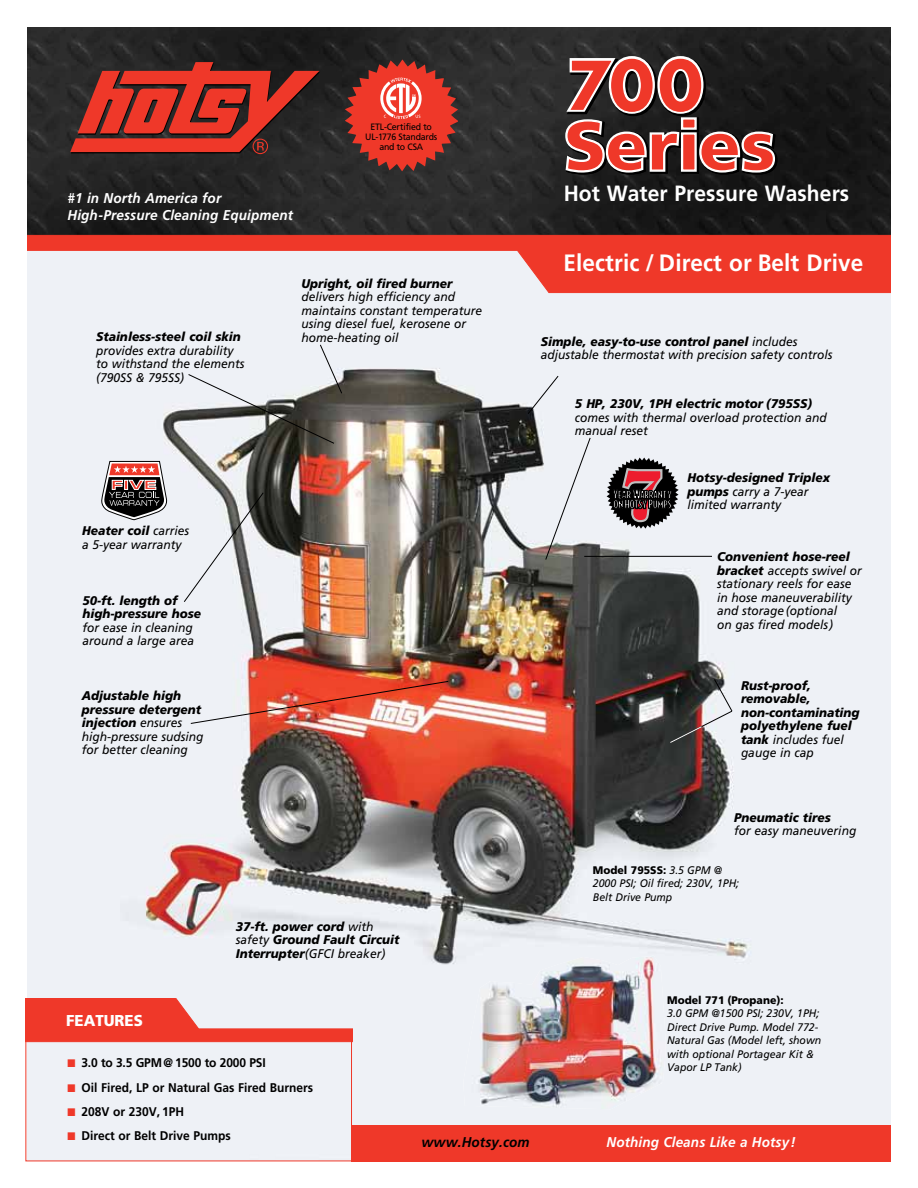
<style>
.page{position:relative;width:918px;height:1188px;background:#fff}
.page>*{position:absolute;margin:0;border:0;box-sizing:border-box;transform-origin:0 0}
.t1{font:700 23.7px "Frutiger";letter-spacing:.005em;color:#fff;scale:.95 1}
.t2{font:700 22.05px "Frutiger";letter-spacing:.005em;color:#fff;scale:.95 1}
.t3{font:900 15.75px "Frutiger";color:#fff;scale:.95 1}
.t4{font:italic 700 14.1px/16.5px "Frutiger";letter-spacing:.01em;color:#fff;scale:.95 1}
.t5{font:italic 700 14.1px "Frutiger";letter-spacing:.01em;color:#000;scale:.95 1}
.t6{font:italic 12.6px/13.5px "Frutiger";color:#000;scale:.95 1}
.t7{font:italic 900 12.6px/13.5px "Frutiger";color:#000;scale:.95 1}
.t8{font:700 12.6px "Frutiger";color:#000;scale:.95 1}
.t9{font:italic 10.95px/13.5px "Frutiger";color:#000;scale:.95 1}
.t10{font:900 10.95px "Frutiger";color:#000;scale:.95 1}
.t11{font:9.15px/10.2px "Frutiger";letter-spacing:-.025em;color:#000;text-align:center;scale:.95 1}
.s1{font-weight:900}
.s2{font-weight:400}
.s3{font-weight:900;font-style:normal}
.s4{color:#ef3829}
</style>
<div class="page">
<img style="left:27px;top:294px;width:864px;height:865px">
<img style="left:27px;top:27px;width:864px;height:207px">
<svg style="left:27px;top:234px;width:864px;height:60px;background:#eb8781"></svg>
<svg style="left:70px;top:62px;width:250px;height:92px;background:#922e26"></svg>
<svg style="left:562px;top:54px;width:218px;height:123px;background:#794440"></svg>
<div style="left:352px;top:1125px;width:539px;height:36px;background:#ef3829"></div>
<svg style="left:25px;top:999px;width:327px;height:43px;background:#ee776f"></svg>
<svg style="left:607px;top:458px;width:72px;height:71px;background:#715c5f"></svg>
<svg style="left:188px;top:344px;width:155px;height:100px;background:#b7b9ba"></svg>
<svg style="left:183px;top:492px;width:81px;height:111px;background:#cbcdd0"></svg>
<svg style="left:669px;top:678px;width:64px;height:66px;background:#777273"></svg>
<hr style="left:584px;top:556px;width:128px;height:1px;background:#000">
<svg style="left:545px;top:437px;width:46px;height:124px;background:#d7d9dd"></svg>
<svg style="left:527px;top:375px;width:32px;height:40px"></svg>
<img style="left:463px;top:956px;width:203px;height:153px">
<img style="left:190px;top:681px;width:259px;height:43px">
<svg style="left:101px;top:461px;width:66px;height:59px;background:#886d6b"></svg>
<svg style="left:345px;top:60px;width:113px;height:111px;background:#b33f35"></svg>
<p class="t4" style="left:68px;top:190px;width:239px">#1 in North America for<br>High-Pressure Cleaning Equipment</p>
<p class="t11" style="left:365px;top:121px;width:77px">ETL-Certified to<br>UL-1776 Standards and to CSA</p>
<p class="t7" style="left:96px;top:330px;width:154px">Stainless-steel coil skin</p>
<p class="t6" style="left:96px;top:344px;width:158px">provides extra durability to withstand the elements (790SS &amp; 795SS)</p>
<p class="t7" style="left:301px;top:276px;width:161px">Upright, oil fired burner</p>
<p class="t6" style="left:301px;top:290px;width:192px">delivers high efficiency and maintains constant temperature using diesel fuel, kerosene or home-heating oil</p>
<p class="t6" style="left:82px;top:524px;width:114px"><span class="s1">Heater coil</span> carries a 5-year warranty</p>
<p class="t7" style="left:83px;top:593px;width:126px">50-ft. length of high-pressure hose</p>
<p class="t6" style="left:83px;top:621px;width:119px">for ease in cleaning around a large area</p>
<p class="t6" style="left:82px;top:689px;width:130px"><span class="s1">Adjustable high pressure detergent injection</span> ensures high-pressure sudsing for better cleaning</p>
<p class="t7" style="left:236px;top:919px;width:174px">37-ft. power cord <span class="s2">with safety</span> Ground Fault Circuit<br>Interrupter<span class="s2">(GFCI breaker)</span></p>
<h2 class="t2" style="left:564px;top:180px;width:302px">Hot Water Pressure Washers</h2>
<h1 class="t1" style="left:564px;top:249px;width:317px">Electric / Direct or Belt Drive</h1>
<p class="t6" style="left:541px;top:335px;width:309px"><span class="s1">Simple, easy-to-use control panel</span> includes adjustable thermostat with precision safety controls</p>
<p class="t7" style="left:575px;top:397px;width:251px">5 HP, 230V, 1PH electric motor (795SS)</p>
<p class="t6" style="left:575px;top:411px;width:266px">comes with thermal overload protection and manual reset</p>
<p class="t6" style="left:687px;top:471px;width:152px"><span class="s1">Hotsy-designed Triplex pumps</span> carry a 7-year limited warranty</p>
<p class="t6" style="left:717px;top:550px;width:154px"><span class="s1">Convenient hose-reel bracket</span> accepts swivel or stationary reels for ease in hose maneuverability and storage (optional<br>on gas fired models)</p>
<p class="t7" style="left:741px;top:678px;width:126px">Rust-proof, removable, non-contaminating polyethylene fuel tank <span class="s2">includes fuel gauge in cap</span></p>
<p class="t7" style="left:734px;top:810px;width:103px">Pneumatic tires</p>
<p class="t6" style="left:734px;top:824px;width:130px">for easy maneuvering</p>
<p class="t9" style="left:593px;top:863px;width:155px"><span class="s3">Model 795SS:</span> 3.5 GPM @<br>2000 PSI; Oil fired; 230V, 1PH;<br>Belt Drive Pump</p>
<p class="t3" style="left:66px;top:1011px;width:82px">FEATURES</p>
<p class="t8" style="left:67px;top:1055px;width:210px"><span class="s4">■</span> 3.0 to 3.5 GPM@ 1500 to 2000 PSI</p>
<p class="t8" style="left:67px;top:1080px;width:260px"><span class="s4">■</span> Oil Fired, LP or Natural Gas Fired Burners</p>
<p class="t8" style="left:67px;top:1104px;width:124px"><span class="s4">■</span> 208V or 230V, 1PH</p>
<p class="t8" style="left:67px;top:1128px;width:174px"><span class="s4">■</span> Direct or Belt Drive Pumps</p>
<p class="t10" style="left:667px;top:993px;width:124px">Model 771 (Propane):</p>
<p class="t9" style="left:667px;top:1007px;width:164px">3.0 GPM @1500 PSI; 230V, 1PH;<br>Direct Drive Pump. Model 772-<br>Natural Gas (Model left, shown with optional Portagear Kit &amp;<br>Vapor LP Tank)</p>
<p class="t5" style="left:421px;top:1134px;width:115px">www.Hotsy.com</p>
<p class="t4" style="left:606px;top:1134px;width:201px">Nothing Cleans Like a Hotsy!</p>
</div>
